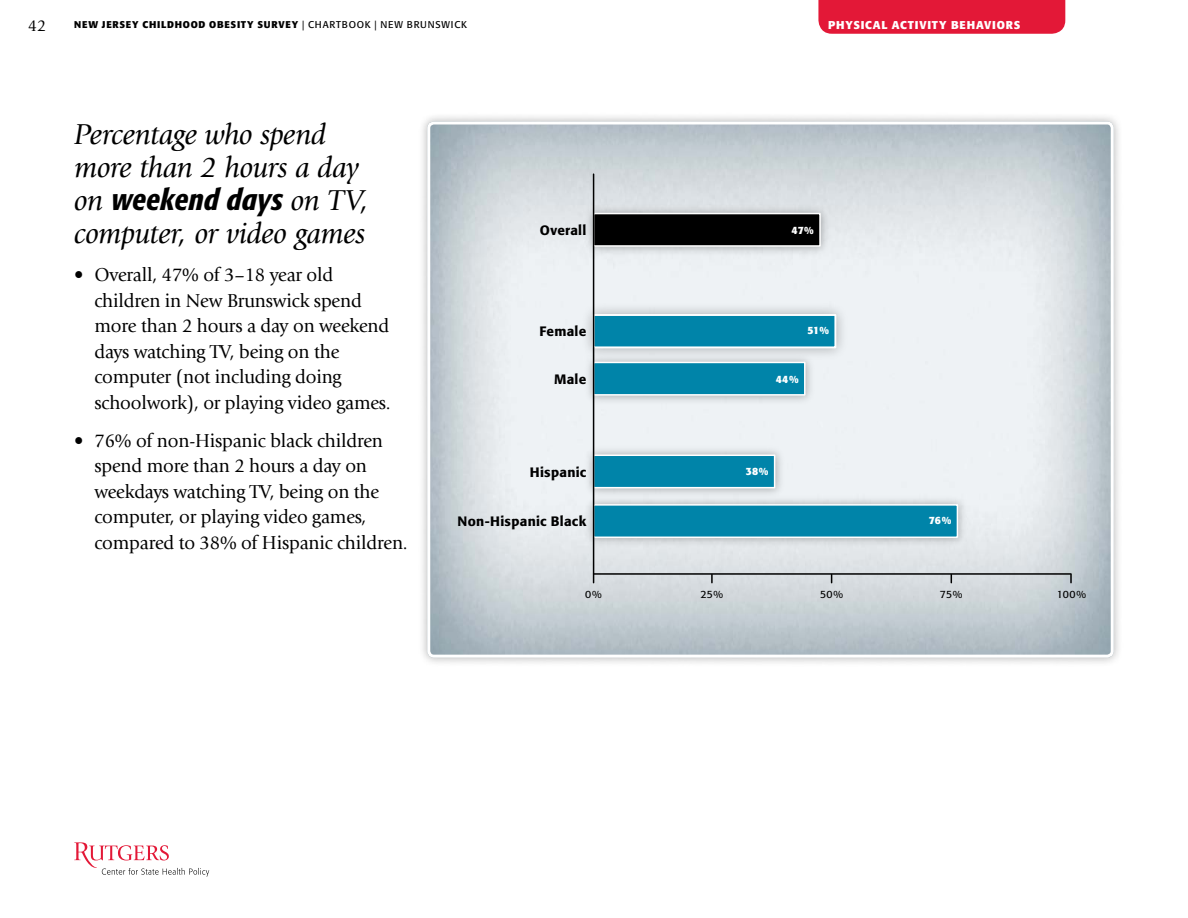
<style>
.page{position:relative;width:1188px;height:918px;background:#fff}
.page>*{position:absolute;margin:0;border:0;box-sizing:border-box;transform-origin:0 0}
.t1{font:italic 30px/33px "Giovanni";letter-spacing:-.015em;color:#000}
.t2{font:italic 500 condensed 30px "Formata";letter-spacing:.005em;color:#000}
.t3{font:19.5px/25.5px "Giovanni";letter-spacing:-.01em;color:#000;scale:.96 1}
.t4{font:16.5px "Giovanni";color:#000}
.t5{font:500 13.5px "Formata";letter-spacing:.02em;color:#000}
.t6{font:700 11.25px "Formata";letter-spacing:.07em;color:#fff}
.t7{font:700 10.5px "Formata";letter-spacing:-.005em;color:#fff}
.t8{font:10.5px "Formata";letter-spacing:.025em;color:#000}
.t9{font:700 9.75px "Formata";letter-spacing:.075em;color:#000}
.s1{font-weight:400}
.s2{font-family:"Giovanni";font-weight:400;font-stretch:normal}
</style>
<div class="page">
<div style="left:818px;top:0;width:247px;height:34px;background:#e31837"></div>
<svg style="left:74px;top:842px;width:135px;height:35px"></svg>
<div style="left:417px;top:111px;width:707px;height:556px;background:#000;opacity:.3"></div>
<img style="left:427px;top:122px;width:687px;height:535px">
<img style="left:580px;top:492px;width:391px;height:59px">
<div style="left:594px;top:505px;width:363px;height:32px;background:#0084a9"></div>
<div style="left:593px;top:504px;width:365px;height:34px;border:2px solid #fff"></div>
<img style="left:580px;top:442px;width:208px;height:59px">
<div style="left:594px;top:455px;width:181px;height:33px;background:#0084a9"></div>
<div style="left:593px;top:455px;width:182px;height:33px;border:2px solid #fff"></div>
<img style="left:580px;top:365px;width:238px;height:43px">
<div style="left:594px;top:362px;width:211px;height:33px;background:#0084a9"></div>
<div style="left:593px;top:362px;width:213px;height:34px;border:2px solid #fff"></div>
<img style="left:576px;top:298px;width:277px;height:67px">
<div style="left:594px;top:315px;width:241px;height:32px;background:#0084a9"></div>
<div style="left:593px;top:314px;width:243px;height:34px;border:2px solid #fff"></div>
<img style="left:580px;top:200px;width:253px;height:59px">
<div style="left:594px;top:214px;width:226px;height:32px;background:#000"></div>
<div style="left:593px;top:213px;width:228px;height:34px;border:2px solid #fff"></div>
<hr style="left:593px;top:174px;width:1px;height:409px;background:#000">
<svg style="left:711px;top:575px;width:2px;height:8px"></svg>
<svg style="left:1070px;top:575px;width:2px;height:8px"></svg>
<hr style="left:594px;top:573px;width:477px;height:2px;background:#000">
<div style="left:427px;top:122px;width:687px;height:536px;border:3px solid #fff;border-radius:5px"></div>
<p class="t4" style="left:28px;top:16px;width:19px">42</p>
<p class="t9" style="left:74px;top:18px;width:394px">NEW JERSEY CHILDHOOD OBESITY SURVEY <span class="s1">| CHARTBOOK | NEW BRUNSWICK</span></p>
<p class="t6" style="left:828px;top:18px;width:16px">PHYSI</p>
<p class="t6" style="left:865px;top:18px;width:51px">CAL ACTIVITY</p>
<p class="t6" style="left:951px;top:18px;width:9px">BEHAVIORS</p>
<h1 class="t1" style="left:74px;top:118px;width:286px">Percentage who spend more than 2 hours a day</h1>
<h1 class="t2" style="left:74px;top:181px;width:296px"><span class="s2">on</span> weekend days <span class="s2">on TV,</span></h1>
<h1 class="t1" style="left:74px;top:217px;width:293px">computer, or video games</h1>
<p class="t3" style="left:95px;top:262px;width:310px;text-indent:-20px">• Overall, 47% of 3–18 year old children in New Brunswick spend more than 2 hours a day on weekend days watching TV, being on the computer (not including doing schoolwork), or playing video games.</p>
<p class="t3" style="left:95px;top:428px;width:328px;text-indent:-20px">• 76% of non-Hispanic black children spend more than 2 hours a day on weekdays watching TV, being on the computer, or playing video games, compared to 38% of Hispanic children.</p>
<p class="t5" style="left:540px;top:222px;width:48px">Overall</p>
<p class="t7" style="left:792px;top:223px;width:24px">47%</p>
<p class="t5" style="left:539px;top:323px;width:49px">Female</p>
<p class="t7" style="left:808px;top:324px;width:23px">51%</p>
<p class="t5" style="left:554px;top:371px;width:34px">Male</p>
<p class="t7" style="left:776px;top:372px;width:24px">44%</p>
<p class="t5" style="left:530px;top:464px;width:58px">Hispanic</p>
<p class="t7" style="left:746px;top:465px;width:24px">38%</p>
<p class="t5" style="left:458px;top:513px;width:130px">Non-Hispanic Black</p>
<p class="t7" style="left:929px;top:514px;width:24px">76%</p>
<p class="t8" style="left:585px;top:588px;width:18px">0%</p>
<p class="t8" style="left:701px;top:588px;width:24px">25%</p>
<p class="t8" style="left:820px;top:588px;width:25px">50%</p>
<p class="t8" style="left:940px;top:588px;width:24px">75%</p>
<p class="t8" style="left:1057px;top:588px;width:31px">100%</p>
</div>
